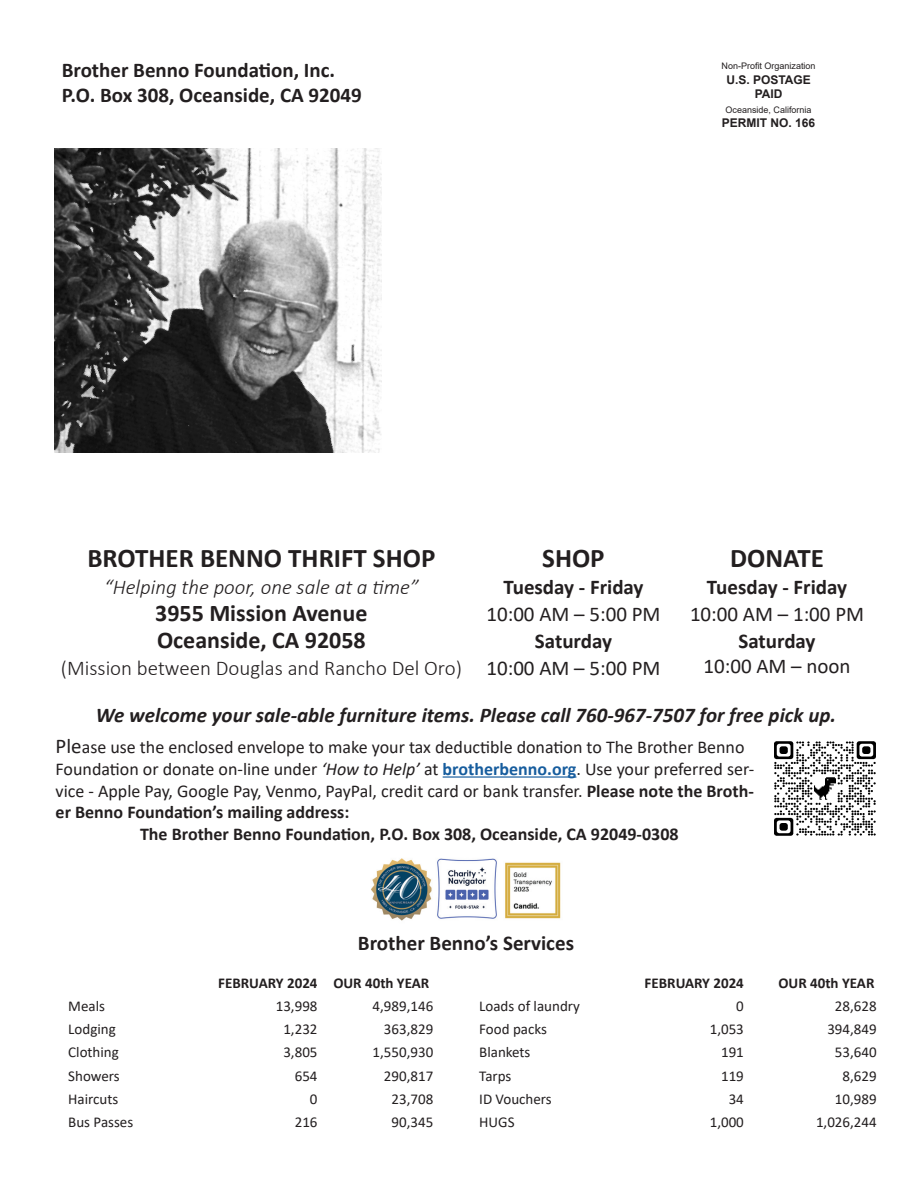
<style>
.page{position:relative;width:918px;height:1188px;background:#fff}
.page>*{position:absolute;margin:0;border:0;box-sizing:border-box;transform-origin:0 0}
.t1{font:700 27px "Calibri";color:#231f20}
.t2{font:700 24px/27px "Calibri";color:#231f20}
.t3{font:21px/27px "Calibri";color:#231f20;text-align:center}
.t4{font:700 21px "Calibri";color:#231f20}
.t5{font:italic 700 21px "Calibri";color:#231f20}
.t6{font:300 21px "Calibri";color:#231f20}
.t7{font:italic 300 21px "Calibri";color:#231f20}
.t8{font:18px/21.6px "Calibri";color:#231f20}
.t9{font:700 18px "Calibri";color:#231f20}
.t10{font:15px "Calibri";color:#231f20}
.t11{font:700 15px "Calibri";color:#231f20}
.t12{font:700 12px "Arial";color:#231f20}
.t13{font:9px "Arial";color:#231f20}
.s1{font-weight:700}
.s2{font-size:21px}
.s3{font-style:italic}
.s4{font-weight:700;color:#175d9e}
</style>
<div class="page">
<img style="left:55px;top:148px;width:326px;height:305px">
<hr style="left:443px;top:776px;width:133px;height:2px;background:#175d9e">
<img style="left:774px;top:741px;width:102px;height:95px">
<img style="left:371px;top:858px;width:190px;height:63px">
<p class="t4" style="left:62px;top:55px;width:275px">Brother Benno Foundation, Inc.</p>
<p class="t4" style="left:62px;top:80px;width:302px">P.O. Box 308, Oceanside, CA 92049</p>
<p class="t13" style="left:722px;top:60px;width:96px">Non-Profit Organization</p>
<p class="t12" style="left:726px;top:71px;width:86px">U.S. POSTAGE</p>
<p class="t12" style="left:755px;top:86px;width:29px">PAID</p>
<p class="t13" style="left:726px;top:103px;width:88px">Oceanside, California</p>
<p class="t12" style="left:722px;top:114px;width:95px">PERMIT NO. 166</p>
<p class="t1" style="left:87px;top:539px;width:349px">BROTHER BENNO THRIFT SHOP</p>
<p class="t7" style="left:104px;top:574px;width:316px">“Helping the poor, one sale at a time”</p>
<p class="t2" style="left:155px;top:599px;width:214px">3955 Mission Avenue<br>Oceanside, CA 92058</p>
<p class="t6" style="left:61px;top:655px;width:403px">(Mission between Douglas and Rancho Del Oro)</p>
<p class="t1" style="left:730px;top:539px;width:95px">DONATE</p>
<p class="t3" style="left:690px;top:573px;width:176px;line-height:26.4px"><span class="s1">Tuesday - Friday<br></span>10:00 AM – 1:00 PM<br><span class="s1">Saturday<br></span>10:00 AM – noon</p>
<p class="t5" style="left:96px;top:700px;width:742px">We welcome your sale-able furniture items. Please call 760-967-7507 for free pick up.</p>
<p class="t1" style="left:542px;top:539px;width:64px">SHOP</p>
<p class="t3" style="left:486px;top:573px;width:176px"><span class="s1">Tuesday - Friday<br></span>10:00 AM – 5:00 PM<br><span class="s1">Saturday<br></span>10:00 AM – 5:00 PM</p>
<p class="t8" style="left:56px;top:736px;width:700px"><span class="s2">Ple</span>ase use the enclosed envelope to make your tax deductible donation to The Brother Benno Foundation or donate on-line under <span class="s3">‘How to Help’</span> at <span class="s4">brotherbenno.org</span>. Use your preferred ser&shy;vice - Apple Pay, Google Pay, Venmo, PayPal, credit card or bank transfer. <span class="s1">Please note the Broth&shy;er Benno Foundation’s mailing address:</span></p>
<p class="t9" style="left:140px;top:821px;width:540px">The Brother Benno Foundation, P.O. Box 308, Oceanside, CA 92049-0308</p>
<p class="t4" style="left:358px;top:928px;width:218px">Brother Benno’s Services</p>
<p class="t11" style="left:218px;top:972px;width:101px">FEBRUARY 2024</p>
<p class="t11" style="left:333px;top:972px;width:98px">OUR 40th YEAR</p>
<p class="t11" style="left:645px;top:972px;width:101px">FEBRUARY 2024</p>
<p class="t11" style="left:778px;top:972px;width:98px">OUR 40th YEAR</p>
<p class="t10" style="left:68px;top:996px;width:38px">Meals</p>
<p class="t10" style="left:276px;top:996px;width:43px">13,998</p>
<p class="t10" style="left:373px;top:996px;width:62px">4,989,146</p>
<p class="t10" style="left:479px;top:996px;width:102px">Loads of laundry</p>
<p class="t10" style="left:736px;top:996px;width:9px">0</p>
<p class="t10" style="left:835px;top:996px;width:43px">28,628</p>
<p class="t10" style="left:68px;top:1019px;width:49px">Lodging</p>
<p class="t10" style="left:283px;top:1019px;width:36px">1,232</p>
<p class="t10" style="left:384px;top:1019px;width:51px">363,829</p>
<p class="t10" style="left:479px;top:1019px;width:69px">Food packs</p>
<p class="t10" style="left:710px;top:1019px;width:36px">1,053</p>
<p class="t10" style="left:827px;top:1019px;width:51px">394,849</p>
<p class="t10" style="left:68px;top:1042px;width:52px">Clothing</p>
<p class="t10" style="left:283px;top:1042px;width:36px">3,805</p>
<p class="t10" style="left:373px;top:1042px;width:62px">1,550,930</p>
<p class="t10" style="left:479px;top:1042px;width:53px">Blankets</p>
<p class="t10" style="left:721px;top:1042px;width:24px">191</p>
<p class="t10" style="left:835px;top:1042px;width:43px">53,640</p>
<p class="t10" style="left:68px;top:1065px;width:53px">Showers</p>
<p class="t10" style="left:295px;top:1065px;width:24px">654</p>
<p class="t10" style="left:384px;top:1065px;width:51px">290,817</p>
<p class="t10" style="left:479px;top:1065px;width:34px">Tarps</p>
<p class="t10" style="left:721px;top:1065px;width:24px">119</p>
<p class="t10" style="left:843px;top:1065px;width:36px">8,629</p>
<p class="t10" style="left:68px;top:1089px;width:52px">Haircuts</p>
<p class="t10" style="left:310px;top:1089px;width:9px">0</p>
<p class="t10" style="left:391px;top:1089px;width:43px">23,708</p>
<p class="t10" style="left:479px;top:1089px;width:74px">ID Vouchers</p>
<p class="t10" style="left:729px;top:1089px;width:17px">34</p>
<p class="t10" style="left:835px;top:1089px;width:43px">10,989</p>
<p class="t10" style="left:68px;top:1112px;width:66px">Bus Passes</p>
<p class="t10" style="left:295px;top:1112px;width:24px">216</p>
<p class="t10" style="left:391px;top:1112px;width:43px">90,345</p>
<p class="t10" style="left:479px;top:1112px;width:37px">HUGS</p>
<p class="t10" style="left:710px;top:1112px;width:36px">1,000</p>
<p class="t10" style="left:816px;top:1112px;width:62px">1,026,244</p>
</div>
